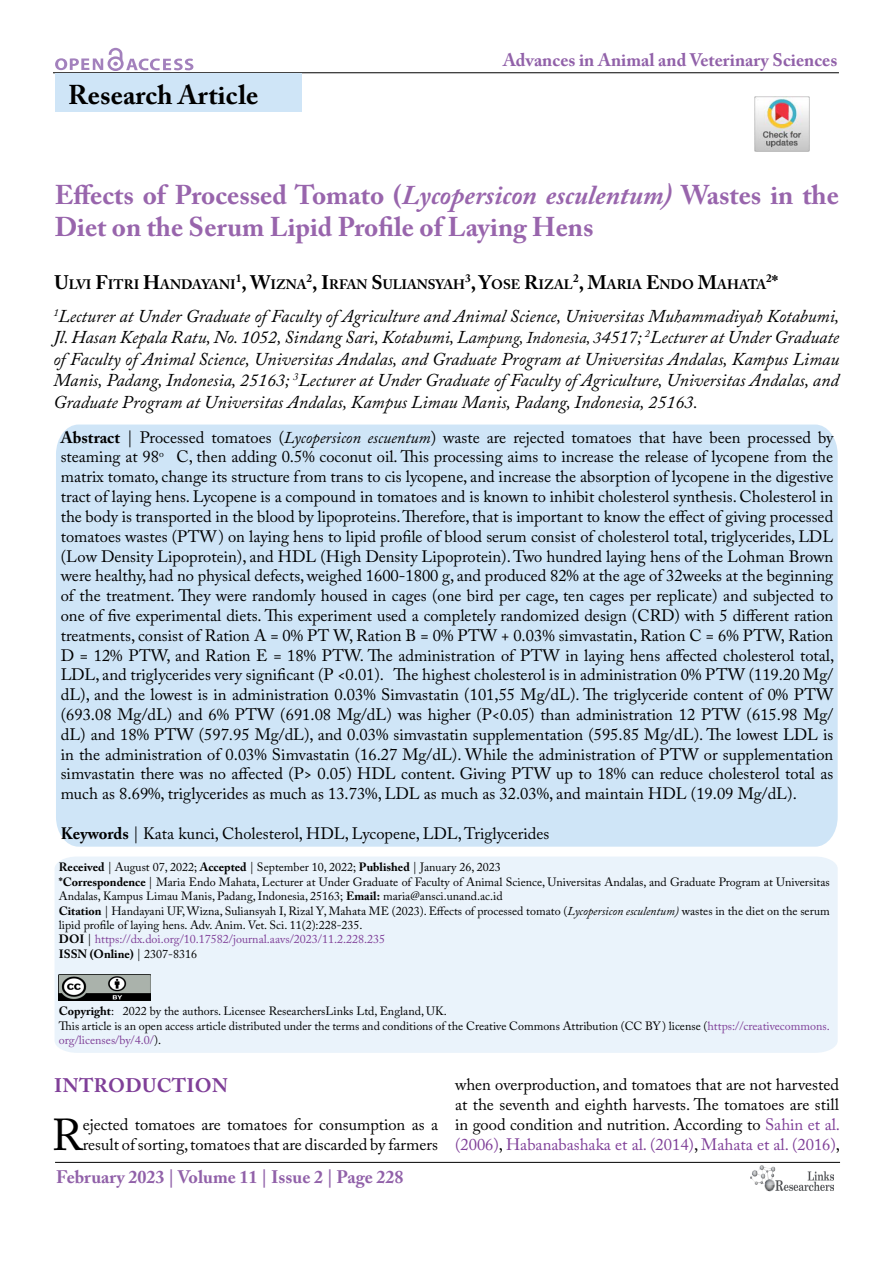
<style>
.page{position:relative;width:893px;height:1263px;background:#fff}
.page>*{position:absolute;margin:0;border:0;box-sizing:border-box;transform-origin:0 0}
.t1{font:44.4px "Adobe Caslon Pro";color:#000}
.t2{font:700 27px/32.4px "Adobe Caslon Pro";color:#7f3f98}
.t3{font:700 27px "Adobe Caslon Pro";letter-spacing:.005em;color:#000}
.t4{font:700 19.5px "Adobe Caslon Pro";letter-spacing:.015em;color:#7f3f98}
.t5{font:italic 18px/21.6px "Adobe Caslon Pro";color:#000;text-align:justify}
.t6{font:700 18px "Adobe Caslon Pro";color:#9161a9}
.t7{font:16.5px/19.8px "Adobe Caslon Pro";color:#000;text-align:justify}
.t8{font:700 13.65px "Adobe Caslon Pro";color:#000}
.t9{font:12px/14.4px "Adobe Caslon Pro";color:#000}
.t10{font:700 11.4px "Adobe Caslon Pro";color:#000}
.s1{font-style:italic}
.s2{font-size:19.5px}
.s3{font-size:16.5px}
.s4{font-weight:700}
.s5{color:#7f3f98}
</style>
<div class="page">
<hr style="left:53px;top:72px;width:786px;height:1px;background:#000">
<hr style="left:55px;top:1162px;width:785px;height:1px;background:#000">
<svg style="left:55px;top:48px;width:138px;height:23px"></svg>
<img style="left:750px;top:1166px;width:83px;height:26px">
<div style="left:55px;top:74px;width:247px;height:38px;background:#cfe5f7"></div>
<div style="left:56px;top:424px;width:782px;height:423px;background:#cfe5f7"></div>
<div style="left:55px;top:857px;width:783px;height:196px;background:#eaf3fb"></div>
<img style="left:59px;top:974px;width:91px;height:26px">
<img style="left:754px;top:96px;width:55px;height:56px">
<h2 class="t3" style="left:68px;top:79px;width:192px">Research Article</h2>
<p class="t6" style="left:503px;top:50px;width:336px">Advances in Animal and Veterinary Sciences</p>
<h2 class="t2" style="left:55px;top:178px;width:786px">Effects of Processed Tomato (<span class="s1">Lycopersicon esculentum)</span> Wastes in the<br>Diet on the Serum Lipid Profile of Laying Hens</h2>
<p class="t8" style="left:55px;top:276px;width:713px"><span class="s2">U</span>LVI <span class="s2">F</span>ITRI <span class="s2">H</span>ANDAYANI<sup>1</sup><span class="s2">, W</span>IZNA<sup>2</sup><span class="s2">, I</span>RFAN <span class="s2">S</span>ULIANSYAH<sup>3</sup><span class="s2">, Y</span>OSE <span class="s2">R</span>IZAL<sup>2</sup><span class="s2">, M</span>ARIA <span class="s2">E</span>NDO <span class="s2">M</span>AHATA</p>
<p class="t10" style="left:766px;top:271px;width:14px">2<span class="s2">*</span></p>
<p class="t5" style="left:53px;top:304px;width:788px"><sup>1</sup>Lecturer at Under Graduate of Faculty of Agriculture and Animal Science, Universitas Muhammadiyah Kotabumi, Jl. Hasan Kepala Ratu, No. 1052, Sindang Sari, Kotabumi, La<span class="s3">mpung, Indonesia, 3</span>4517; <sup>2</sup>Lecturer at Under Graduate of Faculty of Animal Science, Universitas Andalas, and Graduate Program at Universitas Andalas, Kampus Limau Manis, Padang, Indonesia, 25163; <sup>3</sup>Lecturer at Under Graduate of Faculty of Agriculture, Universitas Andalas, and Graduate Program at Universitas Andalas, Kampus Limau Manis, Padang, Indonesia, 25163.</p>
<p class="t7" style="left:61px;top:427px;width:775px"><span class="s4">Abstract</span> | Processed tomatoes (<span class="s1">Lycopersicon escuentum</span>) waste are rejected tomatoes that have been processed by steaming at 98<sup>o</sup> C, then adding 0.5% coconut oil. This processing aims to increase the release of lycopene from the matrix tomato, change its structure from trans to cis lycopene, and increase the absorption of lycopene in the digestive tract of laying hens. Lycopene is a compound in tomatoes and is known to inhibit cholesterol synthesis. Cholesterol in the body is transported in the blood by lipoproteins. Therefore, that is important to know the effect of giving processed tomatoes wastes (PTW) on laying hens to lipid profile of blood serum consist of cholesterol total, triglycerides, LDL (Low Density Lipoprotein), and HDL (High Density Lipoprotein). Two hundred laying hens of the Lohman Brown were healthy, had no physical defects, weighed 1600-1800 g, and produced 82% at the age of 32weeks at the beginning of the treatment. They were randomly housed in cages (one bird per cage, ten cages per replicate) and subjected to one of five experimental diets. This experiment used a completely randomized design (CRD) with 5 different ration treatments, consist of Ration A = 0% PT W, Ration B = 0% PTW + 0.03% simvastatin, Ration C = 6% PTW, Ration D = 12% PTW, and Ration E = 18% PTW. The administration of PTW in laying hens affected cholesterol total, LDL, and triglycerides very significant (P &lt;0.01). The highest cholesterol is in administration 0% PTW (119.20 Mg/ dL), and the lowest is in administration 0.03% Simvastatin (101,55 Mg/dL). The triglyceride content of 0% PTW (693.08 Mg/dL) and 6% PTW (691.08 Mg/dL) was higher (P&lt;0.05) than administration 12 PTW (615.98 Mg/ dL) and 18% PTW (597.95 Mg/dL), and 0.03% simvastatin supplementation (595.85 Mg/dL). The lowest LDL is in the administration of 0.03% Simvastatin (16.27 Mg/dL). While the administration of PTW or supplementation simvastatin there was no affected (P&gt; 0.05) HDL content. Giving PTW up to 18% can reduce cholesterol total as much as 8.69%, triglycerides as much as 13.73%, LDL as much as 32.03%, and maintain HDL (19.09 Mg/dL).</p>
<p class="t7" style="left:61px;top:823px;width:490px"><span class="s4">Keywords</span> | Kata kunci, Cholesterol, HDL, Lycopene, LDL, Triglycerides</p>
<p class="t9" style="left:59px;top:860px;width:772px"><span class="s4">Received</span> | August 07, 2022; <span class="s4">Accepted</span> | September 10, 2022; <span class="s4">Published</span> | January 26, 2023<br><span class="s4">*Correspondence</span> | Maria Endo Mahata, Lecturer at Under Graduate of Faculty of Animal Science, Universitas Andalas, and Graduate Program at Universitas Andalas, Kampus Limau Manis, Padang, Indonesia, 25163; <span class="s4">Email:</span> maria@ansci.unand.ac.id<br><span class="s4">Citation</span> | Handayani UF, Wizna, Suliansyah I, Rizal Y, Mahata ME (2023). Effects of processed tomato (<span class="s1">Lycopersicon esculentum)</span> wastes in the diet on the serum lipid profile of laying hens. Adv. Anim. Vet. Sci. 11(2):228-235.<br><span class="s4">DOI</span> | <span class="s5">https://dx.doi.org/10.17582/journal.aavs/2023/11.2.228.235<br></span><span class="s4">ISSN (Online)</span> | 2307-8316</p>
<p class="t9" style="left:59px;top:1004px;width:772px"><span class="s4">Copyright</span>: 2022 by the authors. Licensee ResearchersLinks Ltd, England, UK.<br>This article is an open access article distributed under the terms and conditions of the Creative Commons Attribution (CC BY) license (<span class="s5">https://creativecommons. org/licenses/by/4.0/</span>).</p>
<p class="t4" style="left:54px;top:1074px;width:175px">INTRODUCTION</p>
<h1 class="t1" style="left:52px;top:1109px;width:32px">R</h1>
<p class="t7" style="left:83px;top:1114px;width:357px">ejected tomatoes are tomatoes for consumption as a result of sorting, tomatoes that are discarded by farmers</p>
<p class="t6" style="left:56px;top:1166px;width:349px">February 2023 | Volume 11 | Issue 2 | Page 228</p>
<p class="t7" style="left:455px;top:1074px;width:387px">when overproduction, and tomatoes that are not harvested at the seventh and eighth harvests. The tomatoes are still in good condition and nutrition. According to <span class="s5">Sahin et al. (2006)</span>, <span class="s5">Habanabashaka et al. (2014)</span>, <span class="s5">Mahata et al. (2016)</span>,</p>
</div>
